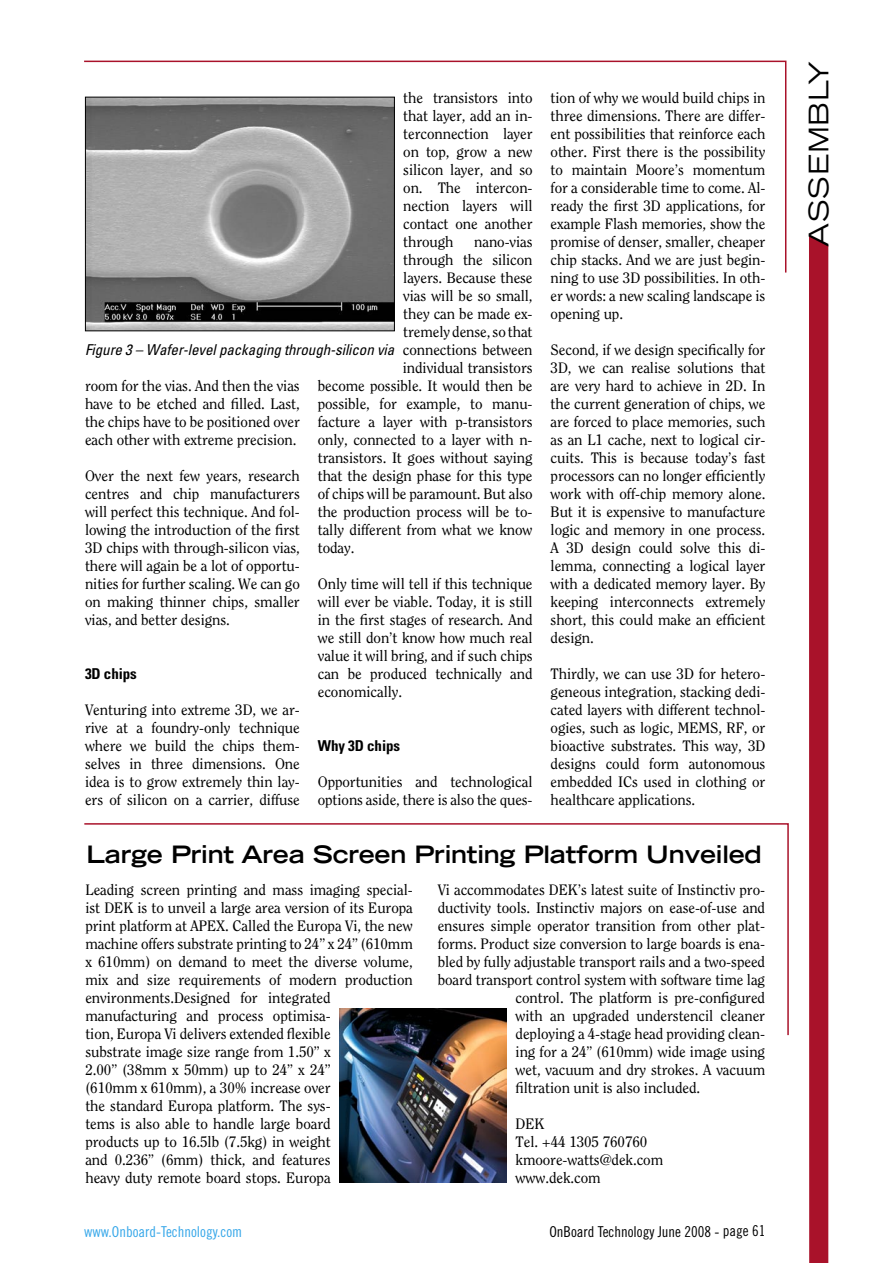
<style>
.page{position:relative;width:893px;height:1263px;background:#fff}
.page>*{position:absolute;margin:0;border:0;box-sizing:border-box;transform-origin:0 0}
.t1{font:expanded 27px "Trade Gothic LH";letter-spacing:.03em;color:#000}
.t2{font:700 expanded 24px "Trade Gothic LH";letter-spacing:-.01em;color:#000}
.text{font:15px/18px "Clearface";letter-spacing:-.005em;color:#000;text-align:justify}
.t3{font:italic condensed 15px "Univers";letter-spacing:-.005em;color:#000}
.t4{font:15px "Trade Gothic Cond Eighteen";color:#000}
.t5{font:15px "Trade Gothic Cond Eighteen";color:#36a7e9}
.text-2{font:700 condensed 15px "Univers";letter-spacing:-.005em;color:#000}
</style>
<div class="page">
<svg style="left:84px;top:60px;width:703px;height:214px"></svg>
<div style="left:809px;top:235px;width:19px;height:1028px;background:#a9122a"></div>
<img style="left:87px;top:99px;width:306px;height:230px">
<div style="left:85px;top:97px;width:310px;height:234px;border:1px solid #000"></div>
<svg style="left:84px;top:823px;width:705px;height:213px"></svg>
<img style="left:339px;top:1008px;width:168px;height:174px">
<p class="text" style="left:403px;top:89px;width:131px">the transistors into that layer, add an in&shy;terconnection layer on top, grow a new silicon layer, and so on. The intercon&shy;nection layers will contact one another through</p>
<p class="text" style="left:474px;top:233px;width:60px">nano-vias</p>
<p class="text" style="left:403px;top:251px;width:131px">through the silicon</p>
<p class="text" style="left:403px;top:269px;width:131px">layers. Because these</p>
<p class="text" style="left:403px;top:287px;width:131px">vias will be so small,</p>
<p class="text" style="left:403px;top:305px;width:131px">they can be made ex-</p>
<p class="text" style="left:403px;top:323px;width:131px">tremely dense, so that</p>
<p class="text" style="left:403px;top:341px;width:131px">connections between</p>
<p class="text" style="left:403px;top:359px;width:131px">individual transistors</p>
<p class="text" style="left:318px;top:377px;width:216px">become possible. It would then be</p>
<p class="text" style="left:318px;top:395px;width:216px">possible, for example, to manu-</p>
<p class="text" style="left:318px;top:413px;width:216px">facture a layer with p-transistors</p>
<p class="text" style="left:318px;top:431px;width:216px">only, connected to a layer with n-</p>
<p class="text" style="left:318px;top:449px;width:216px">transistors. It goes without saying</p>
<p class="text" style="left:318px;top:467px;width:216px">that the design phase for this type</p>
<p class="text" style="left:318px;top:485px;width:216px">of chips will be paramount. But also</p>
<p class="text" style="left:318px;top:503px;width:216px">the production process will be to-</p>
<p class="text" style="left:318px;top:521px;width:216px">tally different from what we know</p>
<p class="text" style="left:318px;top:539px;width:38px">today.</p>
<p class="text" style="left:318px;top:575px;width:216px">Only time will tell if this technique will ever be viable. Today, it is still in the first stages of research. And we still don’t know how much real value it will bring, and if such chips can be produced technically and economically.</p>
<p class="t3" style="left:85px;top:340px;width:311px">Figure 3 – Wafer-level packaging through-silicon via</p>
<p class="text" style="left:85px;top:377px;width:216px">room for the vias. And then the vias have to be etched and filled. Last, the chips have to be positioned over each other with extreme precision.</p>
<p class="text" style="left:85px;top:467px;width:216px">Over the next few years, research centres and chip manufacturers will perfect this technique. And fol&shy;lowing the introduction of the first 3D chips with through-silicon vias, there will again be a lot of opportu&shy;nities for further scaling. We can go on making thinner chips, smaller vias, and better designs.</p>
<p class="text-2" style="left:85px;top:665px;width:53px">3D chips</p>
<p class="text" style="left:85px;top:701px;width:216px">Venturing into extreme 3D, we ar&shy;rive at a foundry-only technique where we build the chips them&shy;selves in three dimensions. One idea is to grow extremely thin lay&shy;ers of silicon on a carrier, diffuse</p>
<p class="text-2" style="left:318px;top:737px;width:84px">Why 3D chips</p>
<p class="text" style="left:318px;top:773px;width:216px">Opportunities and technological options aside, there is also the ques-</p>
<p class="text" style="left:551px;top:89px;width:216px">tion of why we would build chips in three dimensions. There are differ&shy;ent possibilities that reinforce each other. First there is the possibility to maintain Moore’s momentum for a considerable time to come. Al&shy;ready the first 3D applications, for example Flash memories, show the promise of denser, smaller, cheaper chip stacks. And we are just begin&shy;ning to use 3D possibilities. In oth&shy;er words: a new scaling landscape is opening up.</p>
<p class="text" style="left:551px;top:341px;width:216px">Second, if we design specifically for 3D, we can realise solutions that are very hard to achieve in 2D. In the current generation of chips, we are forced to place memories, such as an L1 cache, next to logical cir&shy;cuits. This is because today’s fast processors can no longer efficiently work with off-chip memory alone.<br>But it is expensive to manufacture logic and memory in one process.<br>A 3D design could solve this di&shy;lemma, connecting a logical layer with a dedicated memory layer. By keeping interconnects extremely short, this could make an efficient design.</p>
<p class="text" style="left:551px;top:665px;width:216px">Thirdly, we can use 3D for hetero&shy;geneous integration, stacking dedi&shy;cated layers with different technol&shy;ogies, such as logic, MEMS, RF, or bioactive substrates. This way, 3D designs could form autonomous embedded ICs used in clothing or healthcare applications.</p>
<p class="t2" style="left:87px;top:839px;width:677px">Large Print Area Screen Printing Platform Unveiled</p>
<p class="text" style="left:85px;top:881px;width:329px;text-align:left">Leading screen printing and mass imaging special&shy;ist DEK is to unveil a large area version of its Europa print platform at APEX. Called the Europa Vi, the new machine offers substrate printing to 24” x 24” (610mm x 610mm) on demand to meet the diverse volume, mix and size requirements of modern production environments.Designed for integrated manufacturing and process optimisa-<br>tion, Europa Vi delivers extended flexible<br>substrate image size range from 1.50” x<br>2.00” (38mm x 50mm) up to 24” x 24”<br>(610mm x 610mm), a 30% increase over<br>the standard Europa platform. The sys-<br>tems is also able to handle large board<br>products up to 16.5lb (7.5kg) in weight<br>and 0.236” (6mm) thick, and features<br>heavy duty remote board stops. Europa</p>
<p class="text" style="left:438px;top:881px;width:329px">Vi accommodates DEK’s latest suite of Instinctiv pro-</p>
<p class="text" style="left:438px;top:899px;width:329px">ductivity tools. Instinctiv majors on ease-of-use and</p>
<p class="text" style="left:438px;top:917px;width:329px">ensures simple operator transition from other plat-</p>
<p class="text" style="left:438px;top:935px;width:329px">forms. Product size conversion to large boards is ena-</p>
<p class="text" style="left:438px;top:953px;width:329px">bled by fully adjustable transport rails and a two-speed</p>
<p class="text" style="left:438px;top:971px;width:329px">board transport control system with software time lag</p>
<p class="text" style="left:516px;top:989px;width:251px">control. The platform is pre-configured</p>
<p class="text" style="left:516px;top:1007px;width:251px">with an upgraded understencil cleaner</p>
<p class="text" style="left:516px;top:1025px;width:251px">deploying a 4-stage head providing clean-</p>
<p class="text" style="left:516px;top:1043px;width:251px">ing for a 24” (610mm) wide image using</p>
<p class="text" style="left:516px;top:1061px;width:251px">wet, vacuum and dry strokes. A vacuum</p>
<p class="text" style="left:516px;top:1079px;width:186px">filtration unit is also included.</p>
<p class="text" style="left:516px;top:1115px;width:31px">DEK</p>
<p class="text" style="left:516px;top:1133px;width:133px">Tel. +44 1305 760760</p>
<p class="text" style="left:516px;top:1151px;width:149px">kmoore-watts@dek.com</p>
<p class="text" style="left:516px;top:1169px;width:87px">www.dek.com</p>
<p class="t5" style="left:84px;top:1223px;width:160px">www.Onboard-Technology.com</p>
<p class="t4" style="left:549px;top:1223px;width:217px">OnBoard Technology June 2008 - page 61</p>
<p class="t4" style="left:752px;top:1223px;width:15px">53</p>
<p class="t1" style="left:801px;top:247px;width:187px;rotate:-90deg">ASSEMBLY</p>
</div>
